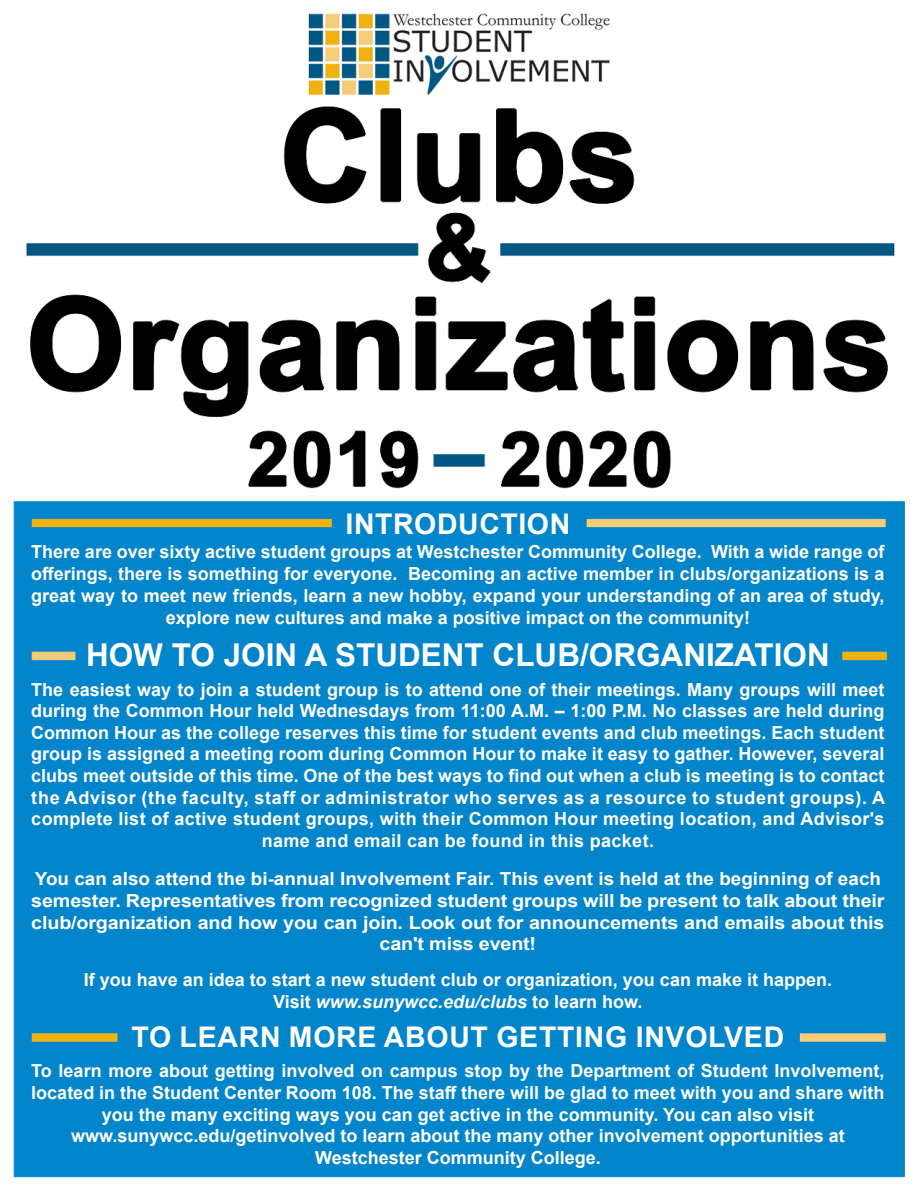
<style>
.page{position:relative;width:918px;height:1188px;background:#fff}
.page>*{position:absolute;margin:0;border:0;box-sizing:border-box;transform-origin:0 0}
.t1{font:700 31.5px "Arial";color:#fff}
.t2{font:700 28.5px "Arial";letter-spacing:.025em;color:#fff}
.t3{font:700 18px/21.6px "Arial";color:#fff;text-align:center}
.t4{font:700 18px/21.6px "Arial";color:#fff;text-align:center;scale:1.05 1}
.s1{font-style:italic}
</style>
<div class="page">
<img style="left:13px;top:13px;width:892px;height:1165px">
<h2 class="t2" style="left:346px;top:504px;width:226px">INTRODUCTION</h2>
<p class="t3" style="left:31px;top:541px;width:855px">There are over sixty active student groups at Westchester Community College. With a wide range of offerings, there is something for everyone. Becoming an active member in clubs/organizations is a great way to meet new friends, learn a new hobby, expand your understanding of an area of study, explore new cultures and make a positive impact on the community!</p>
<h1 class="t1" style="left:86px;top:633px;width:745px">HOW TO JOIN A STUDENT CLUB/ORGANIZATION</h1>
<p class="t3" style="left:31px;top:679px;width:855px">The easiest way to join a student group is to attend one of their meetings. Many groups will meet during the Common Hour held Wednesdays from 11:00 A.M. – 1:00 P.M. No classes are held during Common Hour as the college reserves this time for student events and club meetings. Each student group is assigned a meeting room during Common Hour to make it easy to gather. However, several clubs meet outside of this time. One of the best ways to find out when a club is meeting is to contact the Advisor (the faculty, staff or administrator who serves as a resource to student groups). A complete list of active student groups, with their Common Hour meeting location, and Advisor's name and email can be found in this packet.</p>
<p class="t4" style="left:31px;top:869px;width:814px">You can also attend the bi-annual Involvement Fair. This event is held at the beginning of each semester. Representatives from recognized student groups will be present to talk about their club/organization and how you can join. Look out for announcements and emails about this can't miss event!</p>
<p class="t3" style="left:84px;top:969px;width:750px;line-height:22.2px">If you have an idea to start a new student club or organization, you can make it happen.<br>Visit <span class="s1">www.sunywcc.edu/clubs</span> to learn how.</p>
<h2 class="t2" style="left:131px;top:1017px;width:654px">TO LEARN MORE ABOUT GETTING INVOLVED</h2>
<p class="t3" style="left:31px;top:1060px;width:855px">To learn more about getting involved on campus stop by the Department of Student Involvement, located in the Student Center Room 108. The staff there will be glad to meet with you and share with you the many exciting ways you can get active in the community. You can also visit www.sunywcc.edu/getinvolved to learn about the many other involvement opportunities at Westchester Community College.</p>
</div>
